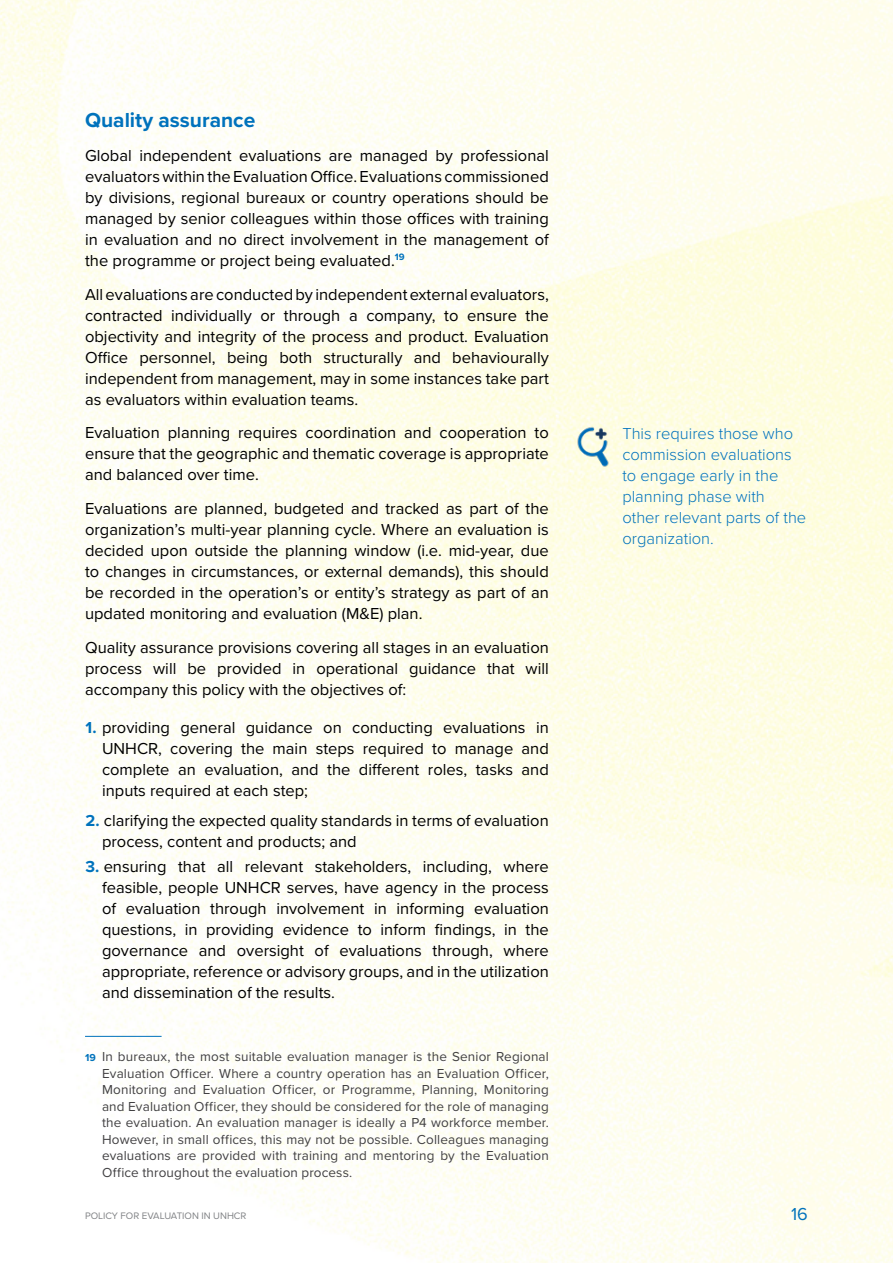
<style>
.page{position:relative;width:893px;height:1263px;background:#fff}
.page>*{position:absolute;margin:0;border:0;box-sizing:border-box;transform-origin:0 0}
.t1{font:700 21px "Proxima Nova";color:#0072bc}
.t2{font:18px "Proxima Nova";color:#0072bc}
.Body{font:16.5px/21px "Proxima Nova";color:#000;text-align:justify}
.Box_Side_line{font:300 16.5px/21px "Proxima Nova";color:#0072bc}
._2021___Footnote{font:13.5px/16.5px "Proxima Nova";letter-spacing:.01em;color:#414042;text-align:justify}
.t3{font:9.75px "Proxima Nova";color:#808285}
.s1{font-weight:700;color:#0072bc}
.s2{font-weight:700;font-size:10.5px;color:#0072bc}
</style>
<div class="page">
<img style="left:0;top:0;width:893px;height:1263px">
<hr style="left:85px;top:1036px;width:77px;height:1px;background:#0072bc">
<img style="left:577px;top:426px;width:32px;height:44px">
<h2 class="t1" style="left:85px;top:104px;width:172px">Quality assurance</h2>
<p class="Body" style="left:85px;top:144px;width:465px">Global independent evaluations are managed by professional evaluators within the Evaluation Office. Evaluations commissioned by divisions, regional bureaux or country operations should be managed by senior colleagues within those offices with training in evaluation and no direct involvement in the management of the programme or project being evaluated.<sup>19</sup></p>
<p class="Body" style="left:85px;top:283px;width:465px">All evaluations are conducted by independent external evaluators, contracted individually or through a company, to ensure the objectivity and integrity of the process and product. Evaluation Office personnel, being both structurally and behaviourally independent from management, may in some instances take part as evaluators within evaluation teams.</p>
<p class="Body" style="left:85px;top:422px;width:465px">Evaluation planning requires coordination and cooperation to ensure that the geographic and thematic coverage is appropriate and balanced over time.</p>
<p class="Body" style="left:85px;top:497px;width:465px">Evaluations are planned, budgeted and tracked as part of the organization’s multi-year planning cycle. Where an evaluation is decided upon outside the planning window (i.e. mid-year, due to changes in circumstances, or external demands), this should be recorded in the operation’s or entity’s strategy as part of an updated monitoring and evaluation (M&amp;E) plan.</p>
<p class="Body" style="left:85px;top:636px;width:465px">Quality assurance provisions covering all stages in an evaluation process will be provided in operational guidance that will accompany this policy with the objectives of:</p>
<p class="Body" style="left:102px;top:716px;width:448px;text-indent:-16px"><span class="s1">1.</span> providing general guidance on conducting evaluations in UNHCR, covering the main steps required to manage and complete an evaluation, and the different roles, tasks and inputs required at each step;</p>
<p class="Body" style="left:102px;top:809px;width:448px;text-indent:-16px"><span class="s1">2.</span> clarifying the expected quality standards in terms of evaluation process, content and products; and</p>
<p class="Body" style="left:102px;top:855px;width:448px;text-indent:-16px"><span class="s1">3.</span> ensuring that all relevant stakeholders, including, where feasible, people UNHCR serves, have agency in the process of evaluation through involvement in informing evaluation questions, in providing evidence to inform findings, in the governance and oversight of evaluations through, where appropriate, reference or advisory groups, and in the utilization and dissemination of the results.</p>
<p class="_2021___Footnote" style="left:102px;top:1048px;width:448px;text-indent:-17px"><span class="s2">19</span> In bureaux, the most suitable evaluation manager is the Senior Regional Evaluation Officer. Where a country operation has an Evaluation Officer, Monitoring and Evaluation Officer, or Programme, Planning, Monitoring and Evaluation Officer, they should be considered for the role of managing the evaluation. An evaluation manager is ideally a P4 workforce member.<br>However, in small offices, this may not be possible. Colleagues managing evaluations are provided with training and mentoring by the Evaluation Office throughout the evaluation process.</p>
<p class="Box_Side_line" style="left:622px;top:422px;width:185px">This requires those who commission evaluations to engage early in the planning phase with other relevant parts of the organization.</p>
<p class="t3" style="left:85px;top:1209px;width:163px">POLICY FOR EVALUATION IN UNHCR</p>
<p class="t2" style="left:791px;top:1201px;width:18px">16</p>
</div>
